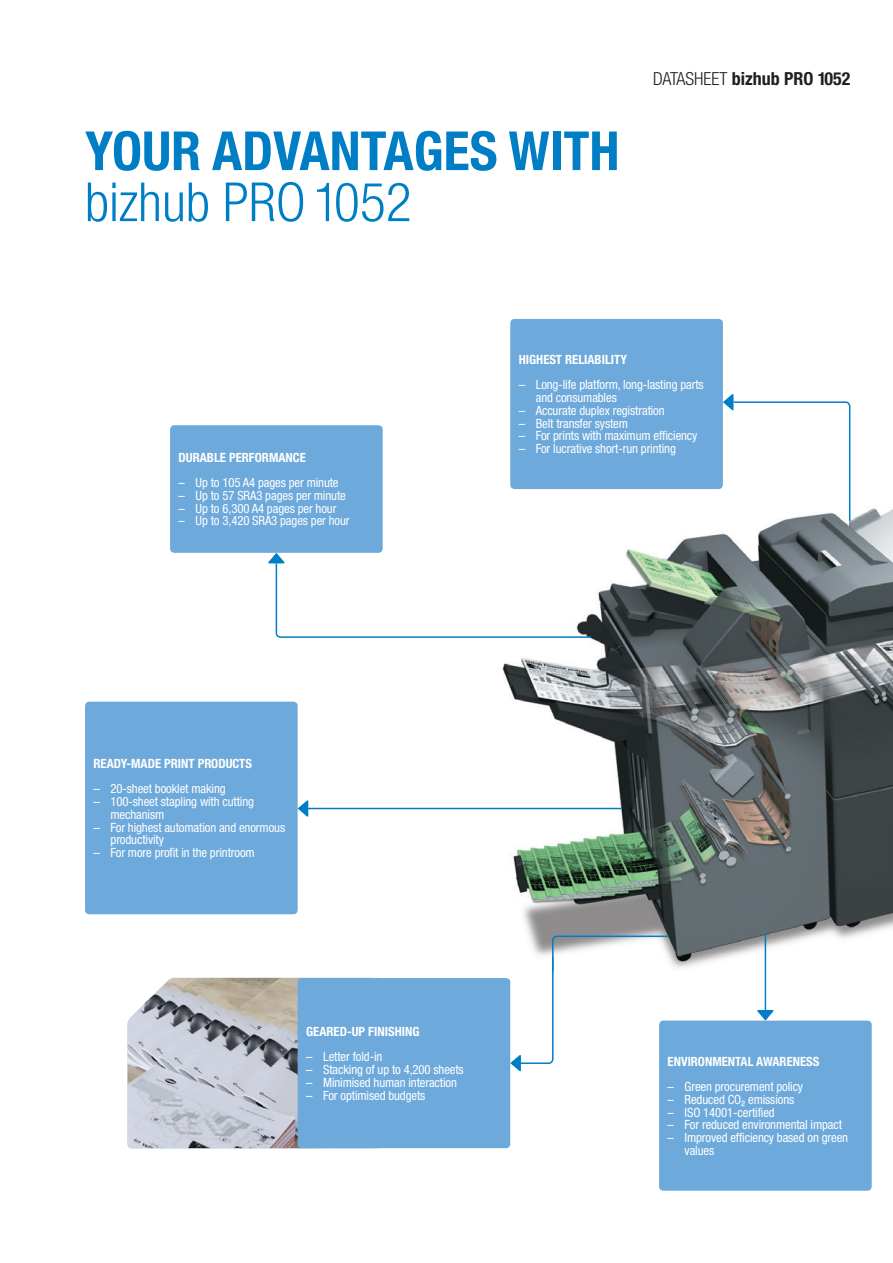
<style>
.page{position:relative;width:893px;height:1263px;background:#fff}
.page>*{position:absolute;margin:0;border:0;box-sizing:border-box;transform-origin:0 0}
.Bro_Inside_HEAD_Bold{font:700 condensed 54px "Helvetica Neue LTW1 G";color:#007ec5}
.Bro_Inside_HEAD_Ligh{font:300 condensed 54px "Helvetica Neue LTW1 G";color:#007ec5}
.t1{font:700 condensed 18px "Helvetica Neue LTW1 G";color:#231f20}
.Bro_Inside_CHART_INF{font:condensed 12.75px/12.8px "Helvetica Neue LTW1 G";letter-spacing:-.01em;color:#fff}
.Bro_Inside_CHART_INF-2{font:700 condensed 12.75px "Helvetica Neue LTW1 G";color:#fff}
.s1{font-weight:300}
</style>
<div class="page">
<img style="left:457px;top:508px;width:436px;height:495px">
<img style="left:128px;top:978px;width:172px;height:170px">
<div style="left:298px;top:978px;width:212px;height:170px;background:#6da9db;border-radius:4px"></div>
<div style="left:510px;top:319px;width:213px;height:170px;background:#6da9db;border-radius:4px"></div>
<div style="left:659px;top:1020px;width:213px;height:171px;background:#6da9db;border-radius:4px"></div>
<div style="left:170px;top:425px;width:213px;height:128px;background:#6da9db;border-radius:4px"></div>
<svg style="left:508px;top:935px;width:162px;height:137px"></svg>
<svg style="left:268px;top:551px;width:325px;height:88px"></svg>
<svg style="left:721px;top:393px;width:130px;height:130px"></svg>
<hr style="left:765px;top:933px;width:1px;height:80px;background:#007ec5">
<svg style="left:757px;top:1009px;width:17px;height:12px"></svg>
<hr style="left:305px;top:808px;width:317px;height:1px;background:#007ec5">
<svg style="left:298px;top:800px;width:11px;height:17px"></svg>
<div style="left:85px;top:702px;width:213px;height:212px;background:#6da9db;border-radius:4px"></div>
<p class="Bro_Inside_HEAD_Bold" style="left:85px;top:119px;width:536px">YOUR ADVANTAGES WITH</p>
<p class="Bro_Inside_HEAD_Ligh" style="left:85px;top:171px;width:328px">bizhub PRO 1052</p>
<h2 class="t1" style="left:653px;top:68px;width:199px"><span class="s1">DATASHEET</span> bizhub PRO 1052</h2>
<p class="Bro_Inside_CHART_INF-2" style="left:179px;top:449px;width:129px">DURABLE PERFORMANCE</p>
<p class="Bro_Inside_CHART_INF" style="left:179px;top:476px;width:162px">– Up to 105 A4 pages per minute</p>
<p class="Bro_Inside_CHART_INF" style="left:179px;top:489px;width:169px">– Up to 57 SRA3 pages per minute</p>
<p class="Bro_Inside_CHART_INF" style="left:179px;top:502px;width:159px">– Up to 6,300 A4 pages per hour</p>
<p class="Bro_Inside_CHART_INF" style="left:179px;top:515px;width:173px">– Up to 3,420 SRA3 pages per hour</p>
<p class="Bro_Inside_CHART_INF-2" style="left:519px;top:352px;width:110px">HIGHEST RELIABILITY</p>
<p class="Bro_Inside_CHART_INF" style="left:536px;top:379px;width:169px;text-indent:-17px">– Long-life platform, long-lasting parts and consumables</p>
<p class="Bro_Inside_CHART_INF" style="left:519px;top:404px;width:147px">– Accurate duplex registration</p>
<p class="Bro_Inside_CHART_INF" style="left:519px;top:417px;width:111px">– Belt transfer system</p>
<p class="Bro_Inside_CHART_INF" style="left:519px;top:430px;width:180px">– For prints with maximum efficiency</p>
<p class="Bro_Inside_CHART_INF" style="left:519px;top:442px;width:159px">– For lucrative short-run printing</p>
<p class="Bro_Inside_CHART_INF-2" style="left:94px;top:756px;width:160px">READY-MADE PRINT PRODUCTS</p>
<p class="Bro_Inside_CHART_INF" style="left:94px;top:782px;width:134px">– 20-sheet booklet making</p>
<p class="Bro_Inside_CHART_INF" style="left:111px;top:795px;width:145px;text-indent:-17px">– 100-sheet stapling with cutting mechanism</p>
<p class="Bro_Inside_CHART_INF" style="left:111px;top:821px;width:176px;text-indent:-17px">– For highest automation and enormous productivity</p>
<p class="Bro_Inside_CHART_INF" style="left:94px;top:846px;width:163px">– For more profit in the printroom</p>
<p class="Bro_Inside_CHART_INF-2" style="left:306px;top:1024px;width:115px">GEARED-UP FINISHING</p>
<p class="Bro_Inside_CHART_INF" style="left:306px;top:1050px;width:78px">– Letter fold-in</p>
<p class="Bro_Inside_CHART_INF" style="left:306px;top:1063px;width:159px">– Stacking of up to 4,200 sheets</p>
<p class="Bro_Inside_CHART_INF" style="left:306px;top:1076px;width:152px">– Minimised human interaction</p>
<p class="Bro_Inside_CHART_INF" style="left:306px;top:1089px;width:121px">– For optimised budgets</p>
<p class="Bro_Inside_CHART_INF-2" style="left:668px;top:1053px;width:153px">ENVIRONMENTAL AWARENESS</p>
<p class="Bro_Inside_CHART_INF" style="left:668px;top:1080px;width:137px">– Green procurement policy</p>
<p class="Bro_Inside_CHART_INF" style="left:668px;top:1093px;width:128px">– Reduced CO₂ emissions</p>
<p class="Bro_Inside_CHART_INF" style="left:668px;top:1106px;width:109px">– ISO 14001-certified</p>
<p class="Bro_Inside_CHART_INF" style="left:668px;top:1118px;width:176px">– For reduced environmental impact</p>
<p class="Bro_Inside_CHART_INF" style="left:685px;top:1131px;width:165px;text-indent:-17px">– Improved efficiency based on green values</p>
</div>
